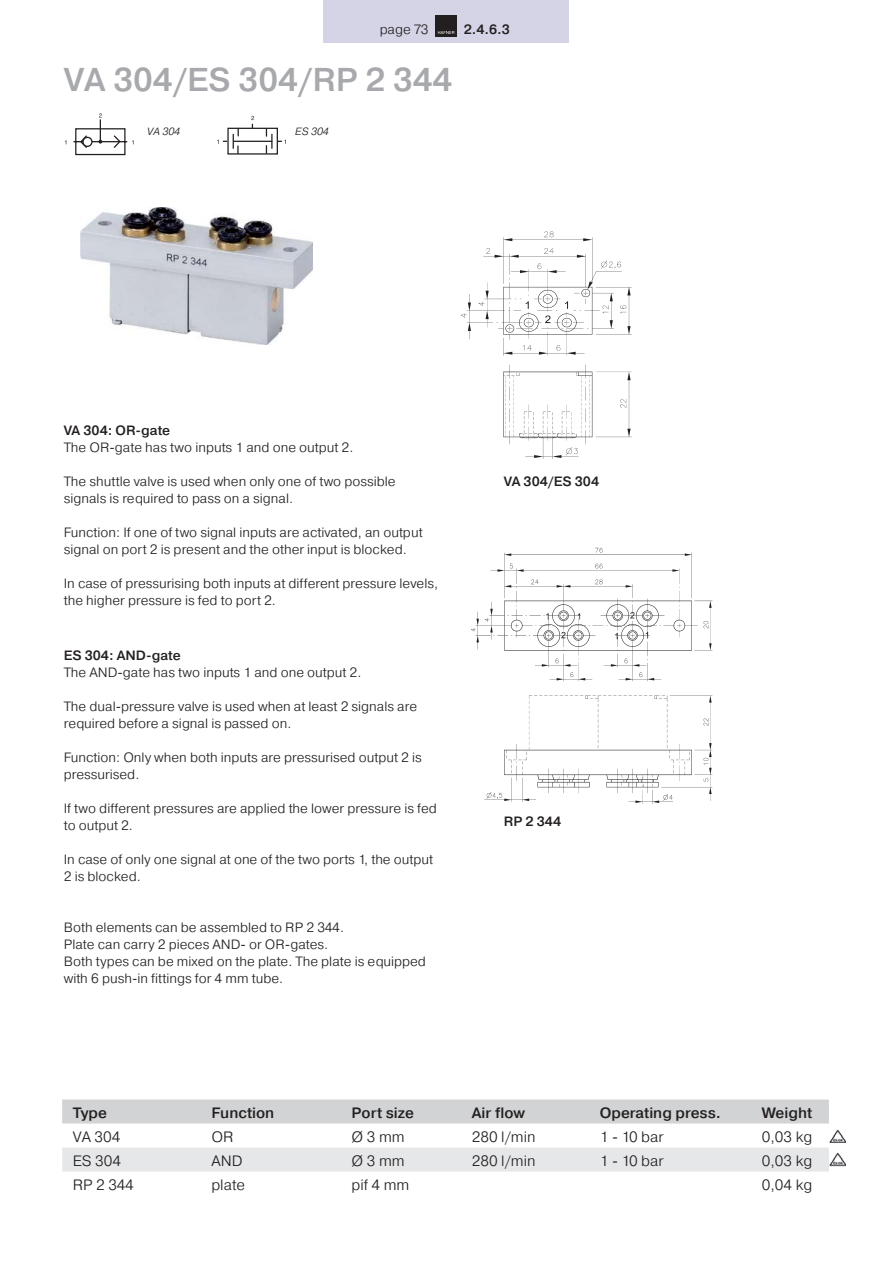
<style>
.page{position:relative;width:893px;height:1263px;background:#fff}
.page>*{position:absolute;margin:0;border:0;box-sizing:border-box;transform-origin:0 0}
.t1{font:500 33px "Pragmatica";color:#a7a9ac}
.t2{font:300 15px "Pragmatica";color:#231f20}
.t3{font:500 15px "Pragmatica";color:#231f20}
.t4{font:300 13.5px/17px "Pragmatica";color:#231f20}
.t5{font:500 13.5px "Pragmatica";color:#231f20}
.t6{font:italic 300 10.5px "Pragmatica";color:#231f20}
</style>
<div class="page">
<img style="left:81px;top:208px;width:232px;height:136px">
<svg style="left:217px;top:116px;width:69px;height:39px"></svg>
<img style="left:461px;top:231px;width:171px;height:228px">
<img style="left:471px;top:547px;width:242px;height:257px">
<svg style="left:73px;top:113px;width:60px;height:43px"></svg>
<svg style="left:83px;top:137px;width:9px;height:9px"></svg>
<div style="left:82px;top:137px;width:11px;height:10px;border:1px solid #231f20;border-radius:50%"></div>
<div style="left:324px;top:0;width:245px;height:43px;background:#d4d4e6"></div>
<div style="left:435px;top:15px;width:22px;height:21px;background:#231f20"></div>
<svg style="left:438px;top:31px;width:16px;height:3px"></svg>
<div style="left:62px;top:1100px;width:767px;height:24px;background:#d1d3d4"></div>
<div style="left:62px;top:1148px;width:767px;height:24px;background:#e6e7e8"></div>
<img style="left:829px;top:1129px;width:17px;height:14px">
<img style="left:829px;top:1152px;width:17px;height:14px">
<p class="t4" style="left:380px;top:22px;width:50px">page 73</p>
<h1 class="t1" style="left:64px;top:68px;width:390px">VA 304/ES 304/RP 2 344</h1>
<p class="t6" style="left:147px;top:128px;width:35px">VA 304</p>
<p class="t6" style="left:295px;top:128px;width:35px">ES 304</p>
<p class="t5" style="left:464px;top:24px;width:48px">2.4.6.3</p>
<p class="t5" style="left:64px;top:425px;width:108px">VA 304: OR-gate</p>
<p class="t4" style="left:64px;top:440px;width:291px">The OR-gate has two inputs 1 and one output 2.</p>
<p class="t4" style="left:64px;top:474px;width:333px">The shuttle valve is used when only one of two possible signals is required to pass on a signal.</p>
<p class="t4" style="left:64px;top:525px;width:360px">Function: If one of two signal inputs are activated, an output signal on port 2 is present and the other input is blocked.</p>
<p class="t4" style="left:64px;top:576px;width:376px">In case of pressurising both inputs at different pressure levels, the higher pressure is fed to port 2.</p>
<p class="t5" style="left:64px;top:650px;width:118px">ES 304: AND-gate</p>
<p class="t4" style="left:64px;top:665px;width:299px">The AND-gate has two inputs 1 and one output 2.</p>
<p class="t4" style="left:64px;top:699px;width:355px">The dual-pressure valve is used when at least 2 signals are required before a signal is passed on.</p>
<p class="t4" style="left:64px;top:750px;width:359px">Function: Only when both inputs are pressurised output 2 is pressurised.</p>
<p class="t4" style="left:64px;top:801px;width:375px">If two different pressures are applied the lower pressure is fed to output 2.</p>
<p class="t4" style="left:64px;top:852px;width:371px">In case of only one signal at one of the two ports 1, the output<br>2 is blocked.</p>
<p class="t4" style="left:64px;top:920px;width:364px">Both elements can be assembled to RP 2 344.<br>Plate can carry 2 pieces AND- or OR-gates.<br>Both types can be mixed on the plate. The plate is equipped with 6 push-in fittings for 4 mm tube.</p>
<p class="t5" style="left:504px;top:476px;width:97px">VA 304/ES 304</p>
<p class="t5" style="left:504px;top:816px;width:59px">RP 2 344</p>
<p class="t3" style="left:73px;top:1107px;width:36px">Type</p>
<p class="t3" style="left:211px;top:1107px;width:65px">Function</p>
<p class="t3" style="left:352px;top:1107px;width:64px">Port size</p>
<p class="t3" style="left:472px;top:1107px;width:55px">Air flow</p>
<p class="t3" style="left:600px;top:1107px;width:122px">Operating press.</p>
<p class="t3" style="left:762px;top:1107px;width:52px">Weight</p>
<p class="t2" style="left:73px;top:1131px;width:49px">VA 304</p>
<p class="t2" style="left:211px;top:1131px;width:24px">OR</p>
<p class="t2" style="left:352px;top:1131px;width:55px">Ø 3 mm</p>
<p class="t2" style="left:472px;top:1131px;width:65px">280 l/min</p>
<p class="t2" style="left:600px;top:1131px;width:65px">1 - 10 bar</p>
<p class="t2" style="left:762px;top:1131px;width:52px">0,03 kg</p>
<p class="t2" style="left:73px;top:1155px;width:50px">ES 304</p>
<p class="t2" style="left:211px;top:1155px;width:33px">AND</p>
<p class="t2" style="left:352px;top:1155px;width:55px">Ø 3 mm</p>
<p class="t2" style="left:472px;top:1155px;width:65px">280 l/min</p>
<p class="t2" style="left:600px;top:1155px;width:65px">1 - 10 bar</p>
<p class="t2" style="left:762px;top:1155px;width:52px">0,03 kg</p>
<p class="t2" style="left:73px;top:1179px;width:62px">RP 2 344</p>
<p class="t2" style="left:211px;top:1179px;width:35px">plate</p>
<p class="t2" style="left:352px;top:1179px;width:59px">pif 4 mm</p>
<p class="t2" style="left:762px;top:1179px;width:52px">0,04 kg</p>
</div>
